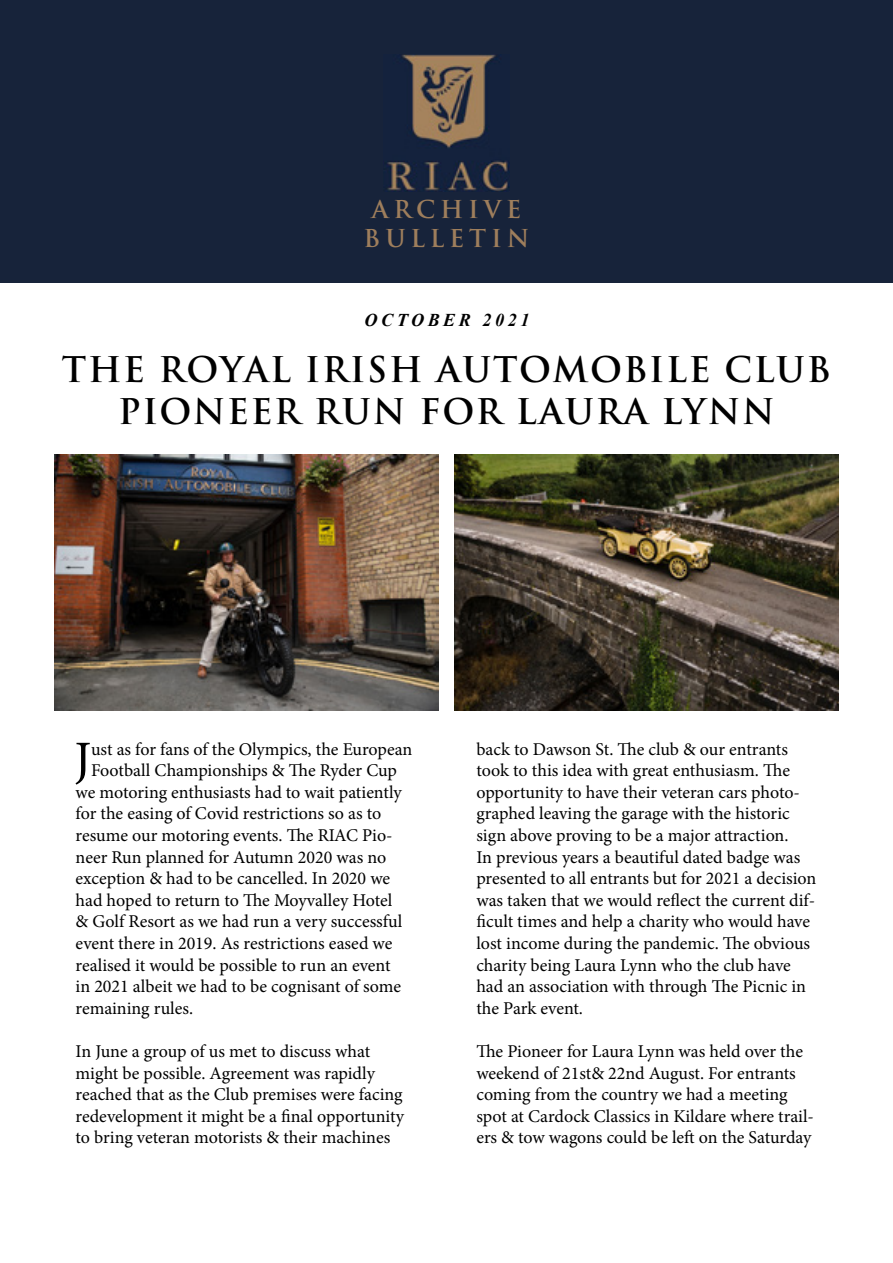
<style>
.page{position:relative;width:893px;height:1263px;background:#fff}
.page>*{position:absolute;margin:0;border:0;box-sizing:border-box;transform-origin:0 0}
.t1{font:51.3px "Minion Pro";color:#000}
.t2{font:700 34.5px/41.4px "Trajan Pro";letter-spacing:.05em;color:#000;text-align:center}
.t3{font:700 24px/28.8px "Trajan Pro";letter-spacing:.2em;color:#9e7e5c;text-align:center}
.t4{font:18px/21.6px "Minion Pro";color:#000}
.t5{font:italic 700 18px "Times New Roman";letter-spacing:.2em;color:#000}
</style>
<div class="page">
<div style="left:0;top:0;width:893px;height:283px;background:#17233a"></div>
<img style="left:387px;top:54px;width:123px;height:137px">
<img style="left:54px;top:454px;width:384px;height:257px">
<img style="left:455px;top:454px;width:384px;height:257px">
<h3 class="t3" style="left:364px;top:195px;width:167px">ARCHIVE<br>BULLETIN</h3>
<p class="t5" style="left:365px;top:307px;width:166px">OCTOBER 2021</p>
<h2 class="t2" style="left:62px;top:350px;width:771px">THE ROYAL IRISH AUTOMOBILE CLUB<br>PIONEER RUN FOR LAURA LYNN</h2>
<h1 class="t1" style="left:74px;top:725px;width:18px">J</h1>
<p class="t4" style="left:91px;top:738px;width:323px">ust as for fans of the Olympics, the European</p>
<p class="t4" style="left:91px;top:760px;width:307px">Football Championships &amp; The Ryder Cup</p>
<p class="t4" style="left:76px;top:781px;width:328px">we motoring enthusiasts had to wait patiently</p>
<p class="t4" style="left:76px;top:803px;width:307px">for the easing of Covid restrictions so as to</p>
<p class="t4" style="left:76px;top:824px;width:319px">resume our motoring events. The RIAC Pio-</p>
<p class="t4" style="left:76px;top:846px;width:312px">neer Run planned for Autumn 2020 was no</p>
<p class="t4" style="left:76px;top:868px;width:316px">exception &amp; had to be cancelled. In 2020 we</p>
<p class="t4" style="left:76px;top:889px;width:318px">had hoped to return to The Moyvalley Hotel</p>
<p class="t4" style="left:76px;top:911px;width:328px">&amp; Golf Resort as we had run a very successful</p>
<p class="t4" style="left:76px;top:932px;width:318px">event there in 2019. As restrictions eased we</p>
<p class="t4" style="left:76px;top:954px;width:317px">realised it would be possible to run an event</p>
<p class="t4" style="left:76px;top:976px;width:327px">in 2021 albeit we had to be cognisant of some</p>
<p class="t4" style="left:76px;top:997px;width:119px">remaining rules.</p>
<p class="t4" style="left:76px;top:1040px;width:330px">In June a group of us met to discuss what might be possible. Agreement was rapidly reached that as the Club premises were facing redevelopment it might be a final opportunity to bring veteran motorists &amp; their machines</p>
<p class="t4" style="left:476px;top:738px;width:341px">back to Dawson St. The club &amp; our entrants took to this idea with great enthusiasm. The opportunity to have their veteran cars photo&shy;graphed leaving the garage with the historic sign above proving to be a major attraction.<br>In previous years a beautiful dated badge was presented to all entrants but for 2021 a decision was taken that we would reflect the current dif&shy;ficult times and help a charity who would have lost income during the pandemic. The obvious charity being Laura Lynn who the club have had an association with through The Picnic in the Park event.</p>
<p class="t4" style="left:476px;top:1040px;width:339px">The Pioneer for Laura Lynn was held over the weekend of 21st&amp; 22nd August. For entrants coming from the country we had a meeting spot at Cardock Classics in Kildare where trail&shy;ers &amp; tow wagons could be left on the Saturday</p>
</div>
